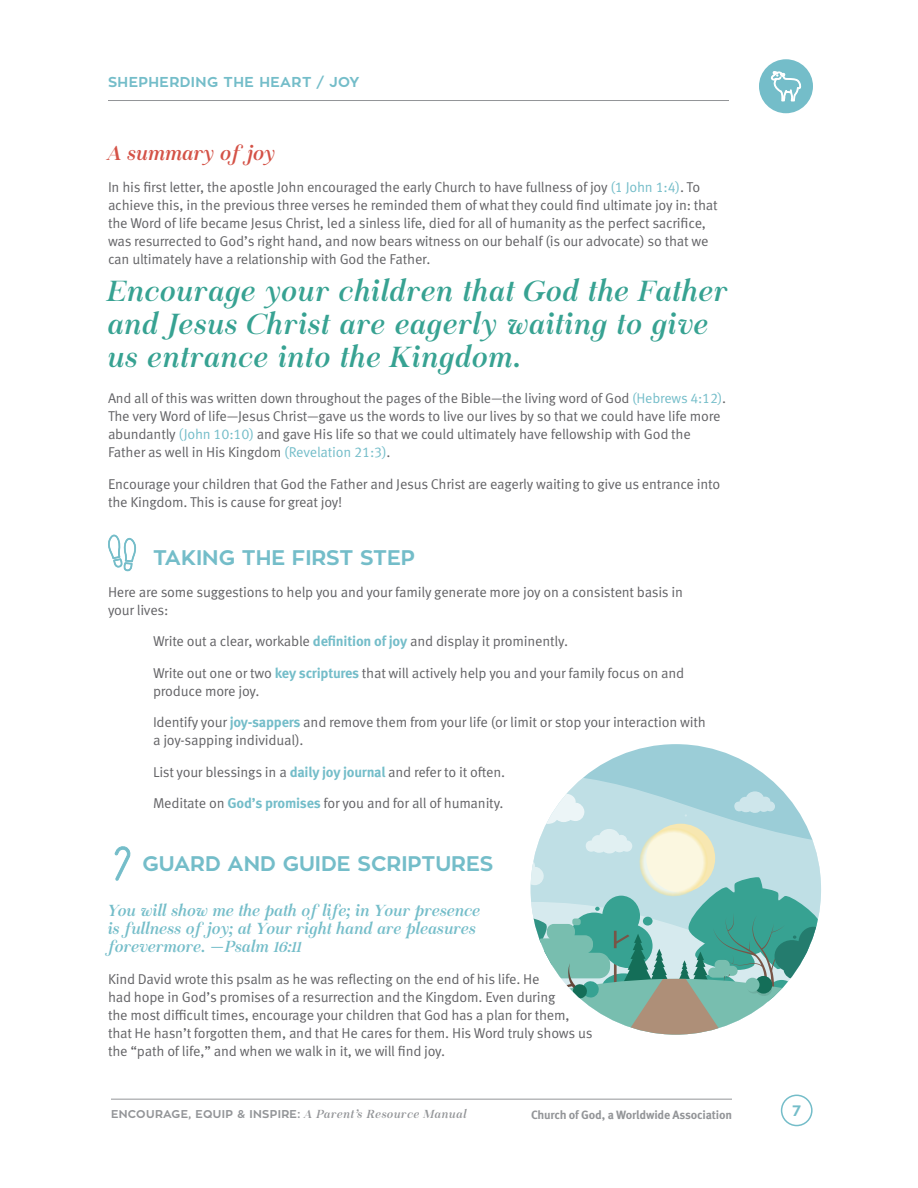
<style>
.page{position:relative;width:918px;height:1188px;background:#fff}
.page>*{position:absolute;margin:0;border:0;box-sizing:border-box;transform-origin:0 0}
.t1{font:italic 30px/33px "Chapaza Abigail";letter-spacing:.01em;color:#37a292}
.t2{font:700 21px "Zona Pro";color:#74bdc9}
.t3{font:italic 21px "Chapaza Abigail";letter-spacing:-.01em;color:#d45247}
.t4{font:italic 16.5px/18px "Chapaza Abigail";letter-spacing:-.01em;color:#74bdc9}
.t5{font:700 15px "Zona Pro";color:#74bdc9}
.t6{font:14.25px/18px "Meta OT Norm";letter-spacing:-.015em;color:#636366}
.t7{font:700 14.25px "Zona Pro";letter-spacing:.03em;color:#74bdc9}
.t8{font:14.1px "Meta OT Norm";letter-spacing:-.015em;color:#636366}
.t9{font:700 12px "Meta OT";letter-spacing:-.015em;color:#939598}
.t10{font:700 11.25px "Zona Pro";letter-spacing:.03em;color:#939598}
.s1{color:#74bdc9}
.s2{font-family:"Meta OT";font-weight:700;color:#74bdc9}
.s3{font-family:"Meta OT Norm";font-style:normal}
.s4{font-family:"Chapaza Abigail";font-weight:400;font-style:italic;font-size:12px}
</style>
<div class="page">
<div style="left:759px;top:59px;width:54px;height:54px;background:#74bdc9;border-radius:50%"></div>
<svg style="left:771px;top:71px;width:30px;height:30px"></svg>
<hr style="left:108px;top:100px;width:621px;height:1px;background:#939598">
<hr style="left:111px;top:1099px;width:621px;height:1px;background:#939598">
<div style="left:781px;top:1095px;width:32px;height:31px;border:2px solid #74bdc9;border-radius:50%"></div>
<svg style="left:108px;top:535px;width:28px;height:36px"></svg>
<svg style="left:114px;top:846px;width:17px;height:35px"></svg>
<div style="left:531px;top:744px;width:290px;height:291px;background:#9bcdd7;border-radius:145px"></div>
<svg style="left:531px;top:783px;width:290px;height:252px"></svg>
<p class="t7" style="left:108px;top:72px;width:253px">SHEPHERDING THE HEART / JOY</p>
<p class="t3" style="left:108px;top:139px;width:169px">A summary of joy</p>
<p class="t6" style="left:108px;top:178px;width:611px">In his first letter, the apostle John encouraged the early Church to have fullness of joy <span class="s1">(1 John 1:4)</span>. To achieve this, in the previous three verses he reminded them of what they could find ultimate joy in: that the Word of life became Jesus Christ, led a sinless life, died for all of humanity as the perfect sacrifice, was resurrected to God’s right hand, and now bears witness on our behalf (is our advocate) so that we can ultimately have a relationship with God the Father.</p>
<p class="t1" style="left:108px;top:276px;width:622px">Encourage your children that God the Father and Jesus Christ are eagerly waiting to give us entrance into the Kingdom.</p>
<p class="t8" style="left:108px;top:390px;width:620px">And all of this was written down throughout the pages of the Bible—the living word of God <span class="s1">(Hebrews 4:12)</span>.</p>
<p class="t6" style="left:108px;top:407px;width:614px">The very Word of life—Jesus Christ—gave us the words to live our lives by so that we could have life more abundantly <span class="s1">(John 10:10)</span> and gave His life so that we could ultimately have fellowship with God the<br>Father as well in His Kingdom <span class="s1">(Revelation 21:3)</span>.</p>
<p class="t6" style="left:108px;top:475px;width:614px">Encourage your children that God the Father and Jesus Christ are eagerly waiting to give us entrance into the Kingdom. This is cause for great joy!</p>
<p class="t2" style="left:153px;top:544px;width:263px">TAKING THE FIRST STEP</p>
<p class="t6" style="left:108px;top:583px;width:577px">Here are some suggestions to help you and your family generate more joy on a consistent basis in your lives:</p>
<p class="t6" style="left:153px;top:633px;width:417px">Write out a clear, workable <span class="s2">definition of joy</span> and display it prominently.</p>
<p class="t6" style="left:153px;top:664px;width:533px">Write out one or two <span class="s2">key scriptures</span> that will actively help you and your family focus on and produce more joy.</p>
<p class="t6" style="left:153px;top:714px;width:554px">Identify your <span class="s2">joy-sappers</span> and remove them from your life (or limit or stop your interaction with a joy-sapping individual).</p>
<p class="t6" style="left:153px;top:763px;width:354px">List your blessings in a <span class="s2">daily joy journal</span> and refer to it often.</p>
<p class="t6" style="left:153px;top:795px;width:352px">Meditate on <span class="s2">God’s promises</span> for you and for all of humanity.</p>
<p class="t2" style="left:142px;top:850px;width:352px">GUARD AND GUIDE SCRIPTURES</p>
<p class="t4" style="left:108px;top:903px;width:374px">You will show me the path of life; in Your presence is fullness of joy; at Your right hand are pleasures forevermore. <span class="s3">—</span> Psalm 16:11</p>
<p class="t6" style="left:108px;top:970px;width:486px">Kind David wrote this psalm as he was reflecting on the end of his life. He<br>had hope in God’s promises of a resurrection and the Kingdom. Even during<br>the most difficult times, encourage your children that God has a plan for them, that He hasn’t forgotten them, and that He cares for them. His Word truly shows us the “path of life,” and when we walk in it, we will find joy.</p>
<p class="t10" style="left:111px;top:1107px;width:357px">ENCOURAGE, EQUIP &amp; INSPIRE: <span class="s4">A Parent’s Resource Manual</span></p>
<p class="t9" style="left:531px;top:1107px;width:202px">Church of God, a Worldwide Association</p>
<p class="t5" style="left:792px;top:1101px;width:10px">7</p>
</div>
